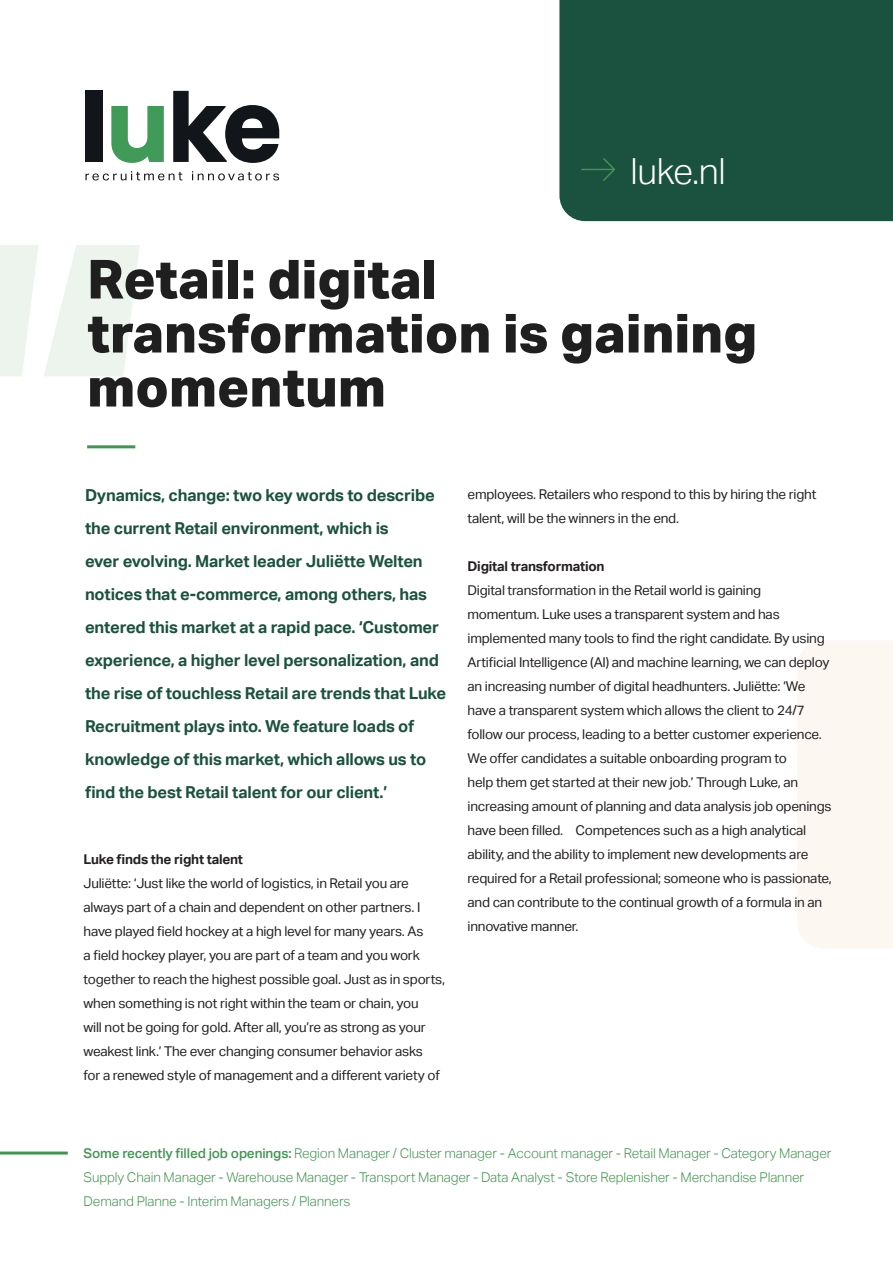
<style>
.page{position:relative;width:893px;height:1263px;background:#fff}
.page>*{position:absolute;margin:0;border:0;box-sizing:border-box;transform-origin:0 0}
.t1{font:800 460.8px "Aktiv Grotesk";color:#40964f}
.t2{font:800 54px/54px "Aktiv Grotesk";color:#1f1f1f}
.t3{font:300 36px "Aktiv Grotesk";letter-spacing:-.01em;color:#fff}
.t4{font:700 16.5px/33px "Aktiv Grotesk";letter-spacing:-.01em;color:#1b523f}
.t5{font:13.5px/24px "Aktiv Grotesk";letter-spacing:-.015em;color:#231f20}
.t6{font:300 13.5px "Aktiv Grotesk";letter-spacing:-.01em;color:#40964f}
.t7{font:700 13.5px "Aktiv Grotesk";letter-spacing:-.015em;color:#231f20}
.s1{font-weight:500}
</style>
<div class="page">
<div style="left:798px;top:641px;width:95px;height:307px;background:#fcf7f1"></div>
<div style="left:559px;top:0;width:334px;height:221px;background:#1b523f"></div>
<div style="left:85px;top:90px;width:18px;height:71px;background:#121519"></div>
<svg style="left:111px;top:106px;width:53px;height:57px"></svg>
<svg style="left:173px;top:91px;width:106px;height:72px"></svg>
<svg style="left:131px;top:171px;width:148px;height:9px"></svg>
<hr style="left:0;top:1151px;width:68px;height:3px;background:#40964f">
<svg style="left:581px;top:158px;width:34px;height:23px"></svg>
<hr style="left:87px;top:445px;width:48px;height:3px;background:#40964f">
<p class="t3" style="left:630px;top:150px;width:97px">luke.nl</p>
<h1 class="t1" style="left:-74px;top:145px;width:227px">“</h1>
<p class="t2" style="left:87px;top:253px;width:352px">Retail: digital</p>
<p class="t2" style="left:87px;top:307px;width:672px">transformation is gaining momentum</p>
<p class="t4" style="left:85px;top:479px;width:363px">Dynamics, change: two key words to describe the current Retail environment, which is<br>ever evolving. Market leader Juliëtte Welten notices that e-commerce, among others, has entered this market at a rapid pace. ‘Customer experience, a higher level personalization, and the rise of touchless Retail are trends that Luke Recruitment plays into. We feature loads of knowledge of this market, which allows us to find the best Retail talent for our client.’</p>
<p class="t7" style="left:84px;top:851px;width:161px">Luke finds the right talent</p>
<p class="t5" style="left:84px;top:871px;width:363px">Juliëtte: ‘Just like the world of logistics, in Retail you are always part of a chain and dependent on other partners. I have played field hockey at a high level for many years. As<br>a field hockey player, you are part of a team and you work together to reach the highest possible goal. Just as in sports, when something is not right within the team or chain, you<br>will not be going for gold. After all, you’re as strong as your weakest link.’ The ever changing consumer behavior asks<br>for a renewed style of management and a different variety of</p>
<p class="t5" style="left:467px;top:482px;width:350px">employees. Retailers who respond to this by hiring the right talent, will be the winners in the end.</p>
<p class="t7" style="left:467px;top:558px;width:139px">Digital transformation</p>
<p class="t5" style="left:467px;top:578px;width:366px">Digital transformation in the Retail world is gaining momentum. Luke uses a transparent system and has implemented many tools to find the right candidate. By using Artificial Intelligence (AI) and machine learning, we can deploy an increasing number of digital headhunters. Juliëtte: ‘We have a transparent system which allows the client to 24/7 follow our process, leading to a better customer experience.<br>We offer candidates a suitable onboarding program to<br>help them get started at their new job.’ Through Luke, an increasing amount of planning and data analysis job openings have been filled. Competences such as a high analytical ability, and the ability to implement new developments are required for a Retail professional; someone who is passionate, and can contribute to the continual growth of a formula in an innovative manner.</p>
<p class="t6" style="left:84px;top:1145px;width:749px"><span class="s1">Some recently filled job openings:</span> Region Manager / Cluster manager - Account manager - Retail Manager - Category Manager</p>
<p class="t6" style="left:84px;top:1169px;width:722px">Supply Chain Manager - Warehouse Manager - Transport Manager - Data Analyst - Store Replenisher - Merchandise Planner</p>
<p class="t6" style="left:84px;top:1193px;width:268px">Demand Planne - Interim Managers / Planners</p>
</div>
